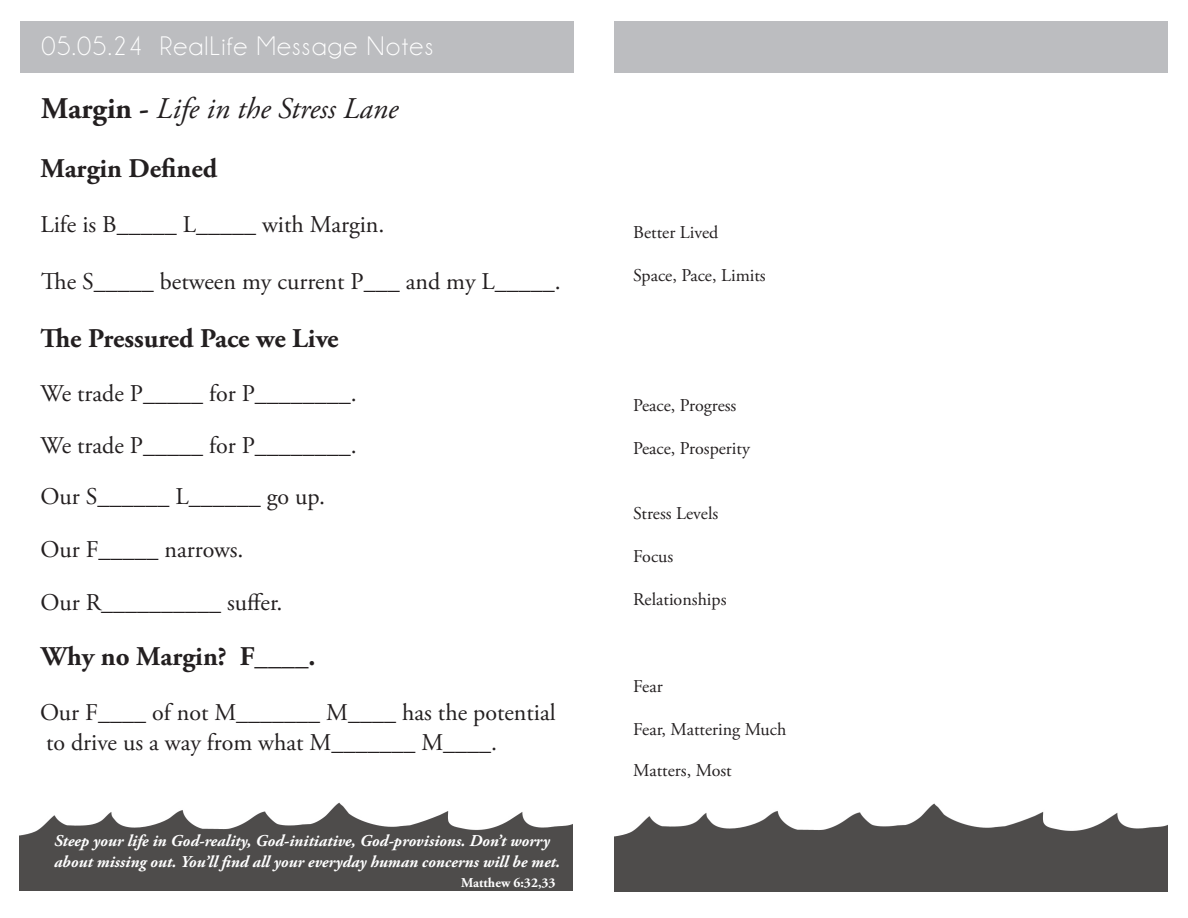
<style>
.page{position:relative;width:1188px;height:918px;background:#fff}
.page>*{position:absolute;margin:0;border:0;box-sizing:border-box;transform-origin:0 0}
.t1{font:italic 30px "Adobe Garamond Pro";color:#231f20}
.t2{font:700 27px "Adobe Garamond Pro";color:#231f20}
.t3{font:27px "Champagne&Limousines";letter-spacing:.05em;color:#fff}
.t4{font:24px "Adobe Garamond Pro";color:#231f20}
.t5{font:18px "Adobe Garamond Pro";color:#231f20}
.t6{font:italic 700 16.5px "Adobe Garamond Pro";color:#fff}
.t7{font:700 13.5px "Adobe Garamond Pro";color:#fff}
.s1{font-weight:700;font-style:normal}
</style>
<div class="page">
<img style="left:614px;top:803px;width:554px;height:89px">
<img style="left:20px;top:802px;width:553px;height:89px">
<div style="left:614px;top:21px;width:553px;height:52px;background:#bcbdc0"></div>
<div style="left:20px;top:21px;width:554px;height:52px;background:#bcbdc0"></div>
<p class="t3" style="left:41px;top:33px;width:393px">05.05.24 RealLife Message Notes</p>
<p class="t1" style="left:41px;top:91px;width:359px"><span class="s1">Margin -</span> Life in the Stress Lane</p>
<p class="t2" style="left:40px;top:153px;width:178px">Margin Defined</p>
<p class="t4" style="left:40px;top:210px;width:346px">Life is B_____ L_____ with Margin.</p>
<p class="t4" style="left:41px;top:267px;width:521px">The S_____ between my current P___ and my L_____.</p>
<p class="t2" style="left:40px;top:323px;width:300px">The Pressured Pace we Live</p>
<p class="t4" style="left:40px;top:379px;width:318px">We trade P_____ for P________.</p>
<p class="t4" style="left:40px;top:431px;width:318px">We trade P_____ for P________.</p>
<p class="t4" style="left:40px;top:482px;width:286px">Our S______ L______ go up.</p>
<p class="t4" style="left:40px;top:535px;width:205px">Our F_____ narrows.</p>
<p class="t4" style="left:40px;top:588px;width:244px">Our R__________ suffer.</p>
<p class="t2" style="left:41px;top:641px;width:276px">Why no Margin? F____.</p>
<p class="t4" style="left:40px;top:698px;width:517px">Our F____ of not M_______ M____ has the potential</p>
<p class="t4" style="left:46px;top:728px;width:453px">to drive us a way from what M_______ M____.</p>
<p class="t6" style="left:54px;top:832px;width:497px">Steep your life in God-reality, God-initiative, God-provisions. Don’t worry</p>
<p class="t6" style="left:54px;top:853px;width:508px">about missing out. You’ll find all your everyday human concerns will be met.</p>
<p class="t7" style="left:461px;top:875px;width:96px">Matthew 6:32,33</p>
<p class="t5" style="left:633px;top:222px;width:87px">Better Lived</p>
<p class="t5" style="left:633px;top:265px;width:134px">Space, Pace, Limits</p>
<p class="t5" style="left:633px;top:394px;width:105px">Peace, Progress</p>
<p class="t5" style="left:633px;top:438px;width:118px">Peace, Prosperity</p>
<p class="t5" style="left:633px;top:502px;width:87px">Stress Levels</p>
<p class="t5" style="left:633px;top:546px;width:42px">Focus</p>
<p class="t5" style="left:633px;top:589px;width:95px">Relationships</p>
<p class="t5" style="left:633px;top:675px;width:31px">Fear</p>
<p class="t5" style="left:633px;top:718px;width:155px">Fear, Mattering Much</p>
<p class="t5" style="left:633px;top:759px;width:100px">Matters, Most</p>
</div>
